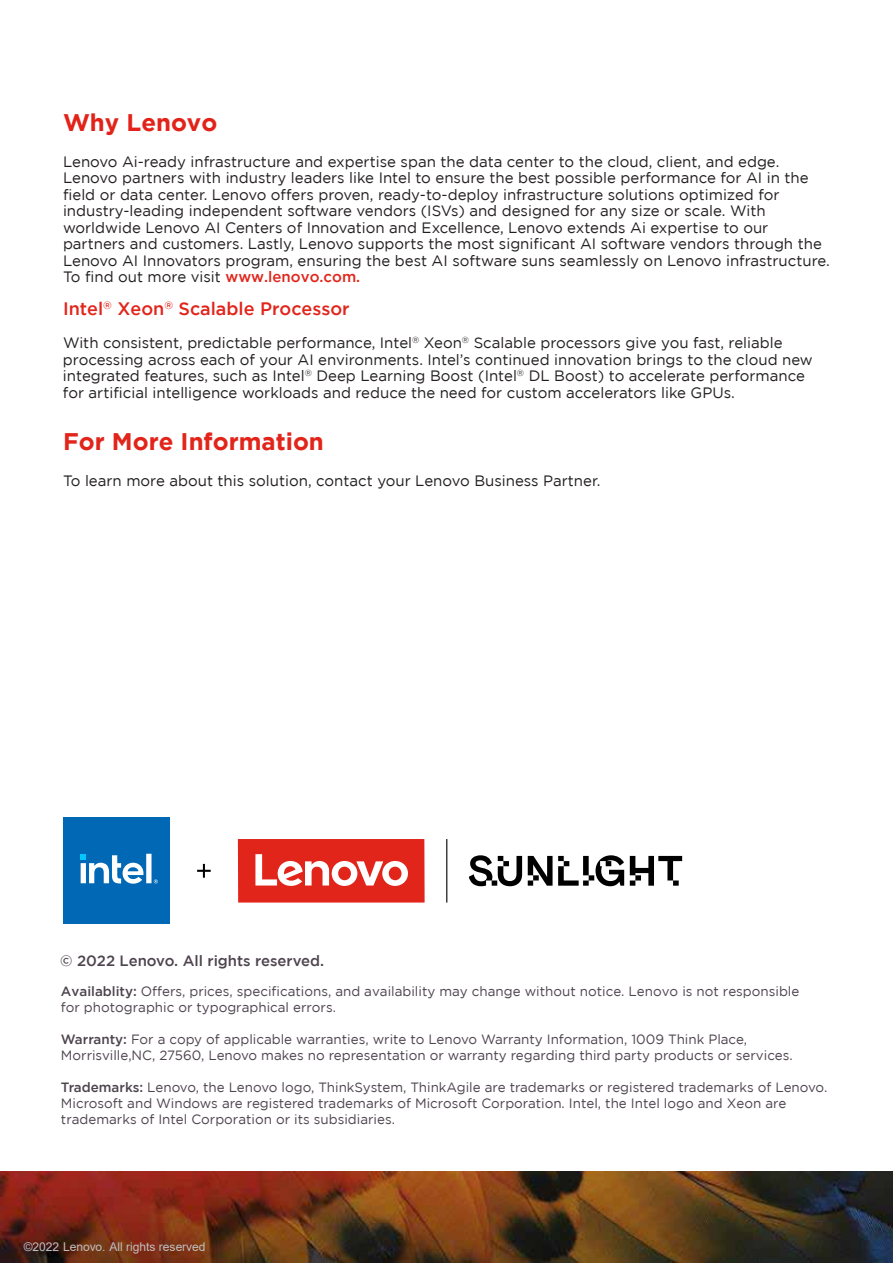
<style>
.page{position:relative;width:893px;height:1263px;background:#fff}
.page>*{position:absolute;margin:0;border:0;box-sizing:border-box;transform-origin:0 0}
.t1{font:700 24px "Gotham";color:#e1251b}
.t2{font:700 24px "Gotham";color:#e2231a}
.t3{font:500 18px "Gotham";color:#e1251b}
.t4{font:15px/16.5px "Gotham";color:#231f20}
.t5{font:500 14.85px "Gotham";color:#4e444e}
.t6{font:13.35px/16px "Gotham";color:#4e444e}
.t7{font:12px "Arial";letter-spacing:-.005em;color:#bfbfbf}
.s1{font-weight:500;color:#e1251b}
.s2{font-weight:500}
</style>
<div class="page">
<img style="left:0;top:1171px;width:893px;height:92px">
<svg style="left:197px;top:864px;width:14px;height:14px"></svg>
<div style="left:238px;top:839px;width:187px;height:63px;background:#e1251b"></div>
<svg style="left:255px;top:854px;width:153px;height:32px"></svg>
<div style="left:64px;top:818px;width:106px;height:106px;background:#0068b5"></div>
<svg style="left:80px;top:854px;width:78px;height:30px"></svg>
<hr style="left:446px;top:839px;width:1px;height:63px;background:#000">
<svg style="left:469px;top:855px;width:53px;height:31px"></svg>
<svg style="left:528px;top:855px;width:96px;height:31px"></svg>
<svg style="left:630px;top:856px;width:52px;height:30px"></svg>
<h1 class="t2" style="left:63px;top:108px;width:156px">Why Lenovo</h1>
<p class="t4" style="left:63px;top:153px;width:768px">Lenovo Ai-ready infrastructure and expertise span the data center to the cloud, client, and edge.<br>Lenovo partners with industry leaders like Intel to ensure the best possible performance for AI in the field or data center. Lenovo offers proven, ready-to-deploy infrastructure solutions optimized for industry-leading independent software vendors (ISVs) and designed for any size or scale. With worldwide Lenovo AI Centers of Innovation and Excellence, Lenovo extends Ai expertise to our partners and customers. Lastly, Lenovo supports the most significant AI software vendors through the Lenovo AI Innovators program, ensuring the best AI software suns seamlessly on Lenovo infrastructure.<br>To find out more visit <span class="s1">www.lenovo.com.</span></p>
<p class="t3" style="left:63px;top:299px;width:288px">Intel<sup>®</sup> Xeon<sup>®</sup> Scalable Processor</p>
<p class="t4" style="left:63px;top:334px;width:751px">With consistent, predictable performance, Intel<sup>®</sup> Xeon<sup>®</sup> Scalable processors give you fast, reliable processing across each of your AI environments. Intel’s continued innovation brings to the cloud new integrated features, such as Intel<sup>®</sup> Deep Learning Boost (Intel<sup>®</sup> DL Boost) to accelerate performance for artificial intelligence workloads and reduce the need for custom accelerators like GPUs.</p>
<h1 class="t1" style="left:63px;top:428px;width:262px">For More Information</h1>
<p class="t4" style="left:63px;top:472px;width:539px">To learn more about this solution, contact your Lenovo Business Partner.</p>
<p class="t5" style="left:60px;top:952px;width:265px">© 2022 Lenovo. All rights reserved.</p>
<p class="t6" style="left:61px;top:983px;width:740px"><span class="s2">Availablity:</span> Offers, prices, specifications, and availability may change without notice. Lenovo is not responsible for photographic or typographical errors.</p>
<p class="t6" style="left:61px;top:1031px;width:733px"><span class="s2">Warranty:</span> For a copy of applicable warranties, write to Lenovo Warranty Information, 1009 Think Place,<br>Morrisville,NC, 27560, Lenovo makes no representation or warranty regarding third party products or services.</p>
<p class="t6" style="left:61px;top:1079px;width:768px"><span class="s2">Trademarks:</span> Lenovo, the Lenovo logo, ThinkSystem, ThinkAgile are trademarks or registered trademarks of Lenovo.<br>Microsoft and Windows are registered trademarks of Microsoft Corporation. Intel, the Intel logo and Xeon are trademarks of Intel Corporation or its subsidiaries.</p>
<p class="t7" style="left:24px;top:1238px;width:183px">©2022 Lenovo. All rights reserved</p>
</div>
